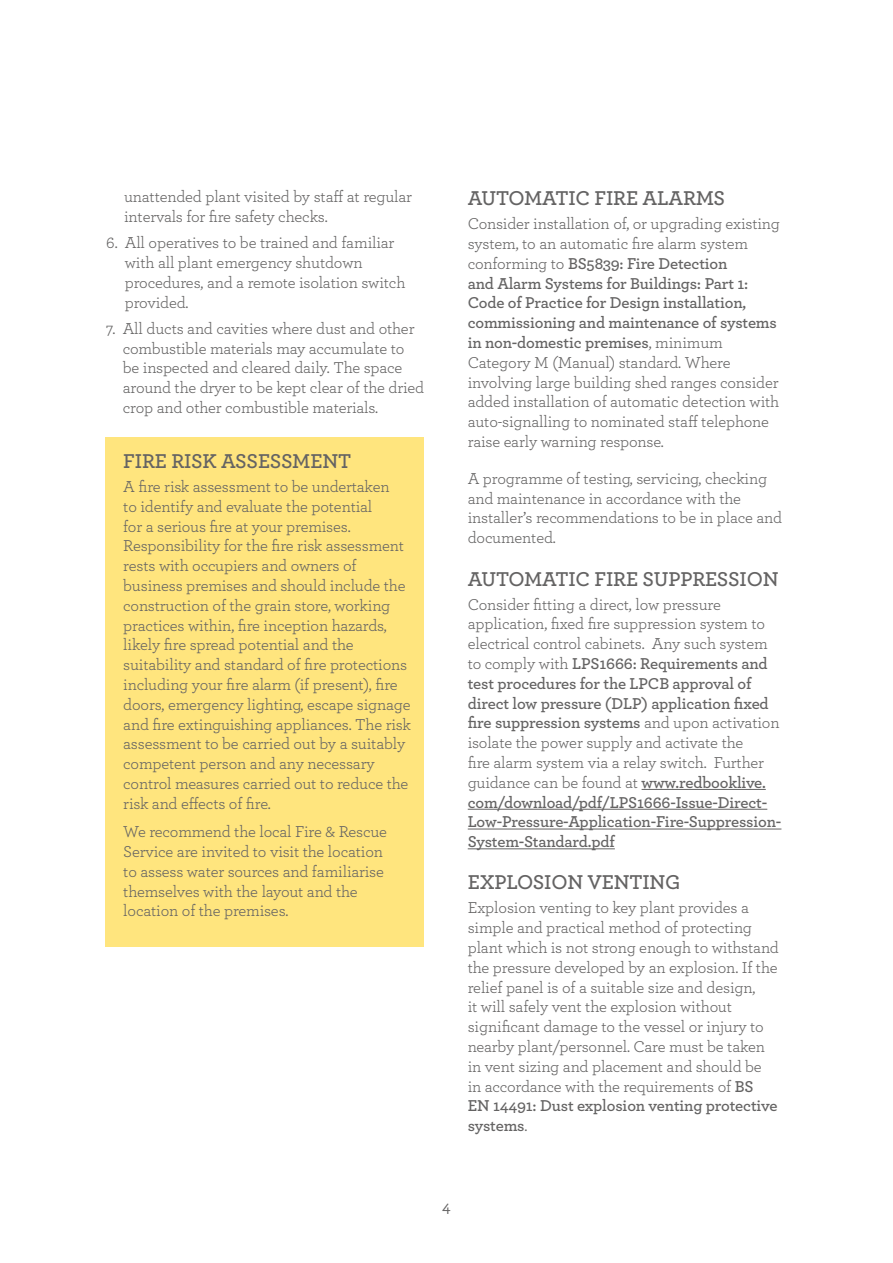
<style>
.page{position:relative;width:893px;height:1263px;background:#fff}
.page>*{position:absolute;margin:0;border:0;box-sizing:border-box;transform-origin:0 0}
.t1{font:600 21px "Archer";letter-spacing:-.01em;color:#646363}
.t2{font:16.5px/19.8px "Archer";letter-spacing:-.01em;color:#646363}
.t3{font:500 16.5px "Archer";color:#646363}
.s1{font-weight:600}
</style>
<div class="page">
<div style="left:105px;top:437px;width:319px;height:509px;background:#ffe57e"></div>
<hr style="left:642px;top:789px;width:124px;height:1px;background:#646363">
<hr style="left:468px;top:809px;width:299px;height:1px;background:#646363">
<hr style="left:468px;top:829px;width:313px;height:1px;background:#646363">
<hr style="left:468px;top:848px;width:147px;height:1px;background:#646363">
<p class="t2" style="left:124px;top:186px;width:290px">unattended plant visited by staff at regular intervals for fire safety checks.</p>
<p class="t2" style="left:125px;top:232px;width:282px;text-indent:-18px">6. All operatives to be trained and familiar with all plant emergency shutdown procedures, and a remote isolation switch provided.</p>
<p class="t2" style="left:123px;top:318px;width:303px;text-indent:-16px">7. All ducts and cavities where dust and other combustible materials may accumulate to be inspected and cleared daily. The space around the dryer to be kept clear of the dried crop and other combustible materials.</p>
<p class="t1" style="left:123px;top:445px;width:229px">FIRE RISK ASSESSMENT</p>
<p class="t2" style="left:123px;top:476px;width:289px">A fire risk assessment to be undertaken<br>to identify and evaluate the potential<br>for a serious fire at your premises.<br>Responsibility for the fire risk assessment rests with occupiers and owners of business premises and should include the construction of the grain store, working practices within, fire inception hazards, likely fire spread potential and the suitability and standard of fire protections including your fire alarm (if present), fire doors, emergency lighting, escape signage and fire extinguishing appliances. The risk assessment to be carried out by a suitably competent person and any necessary control measures carried out to reduce the risk and effects of fire.</p>
<p class="t2" style="left:123px;top:821px;width:265px">We recommend the local Fire &amp; Rescue Service are invited to visit the location to assess water sources and familiarise themselves with the layout and the location of the premises.</p>
<p class="t1" style="left:468px;top:182px;width:259px">AUTOMATIC FIRE ALARMS</p>
<p class="t2" style="left:468px;top:213px;width:314px">Consider installation of, or upgrading existing system, to an automatic fire alarm system conforming to <span class="s1">BS5839: Fire Detection<br>and Alarm Systems for Buildings: Part 1:<br>Code of Practice for Design installation, commissioning and maintenance of systems in non-domestic premises</span>, minimum Category M (Manual) standard. Where involving large building shed ranges consider added installation of automatic detection with auto-signalling to nominated staff telephone raise early warning response.</p>
<p class="t2" style="left:468px;top:468px;width:316px">A programme of testing, servicing, checking and maintenance in accordance with the installer’s recommendations to be in place and documented.</p>
<p class="t1" style="left:468px;top:563px;width:312px">AUTOMATIC FIRE SUPPRESSION</p>
<p class="t2" style="left:468px;top:593px;width:315px">Consider fitting a direct, low pressure application, fixed fire suppression system to electrical control cabinets. Any such system to comply with <span class="s1">LPS1666: Requirements and test procedures for the LPCB approval of direct low pressure (DLP) application fixed fire suppression systems</span> and upon activation isolate the power supply and activate the<br>fire alarm system via a relay switch. Further guidance can be found at <span class="s1">www.redbooklive. com/download/pdf/LPS1666-Issue-Direct-Low-Pressure-Application-Fire-Suppression-System-Standard.pdf</span></p>
<p class="t1" style="left:468px;top:867px;width:214px">EXPLOSION VENTING</p>
<p class="t2" style="left:468px;top:897px;width:313px">Explosion venting to key plant provides a simple and practical method of protecting plant which is not strong enough to withstand the pressure developed by an explosion. If the relief panel is of a suitable size and design,<br>it will safely vent the explosion without significant damage to the vessel or injury to nearby plant/personnel. Care must be taken in vent sizing and placement and should be in accordance with the requirements of <span class="s1">BS EN 14491: Dust explosion venting protective systems</span>.</p>
<p class="t3" style="left:442px;top:1195px;width:10px">4</p>
</div>
